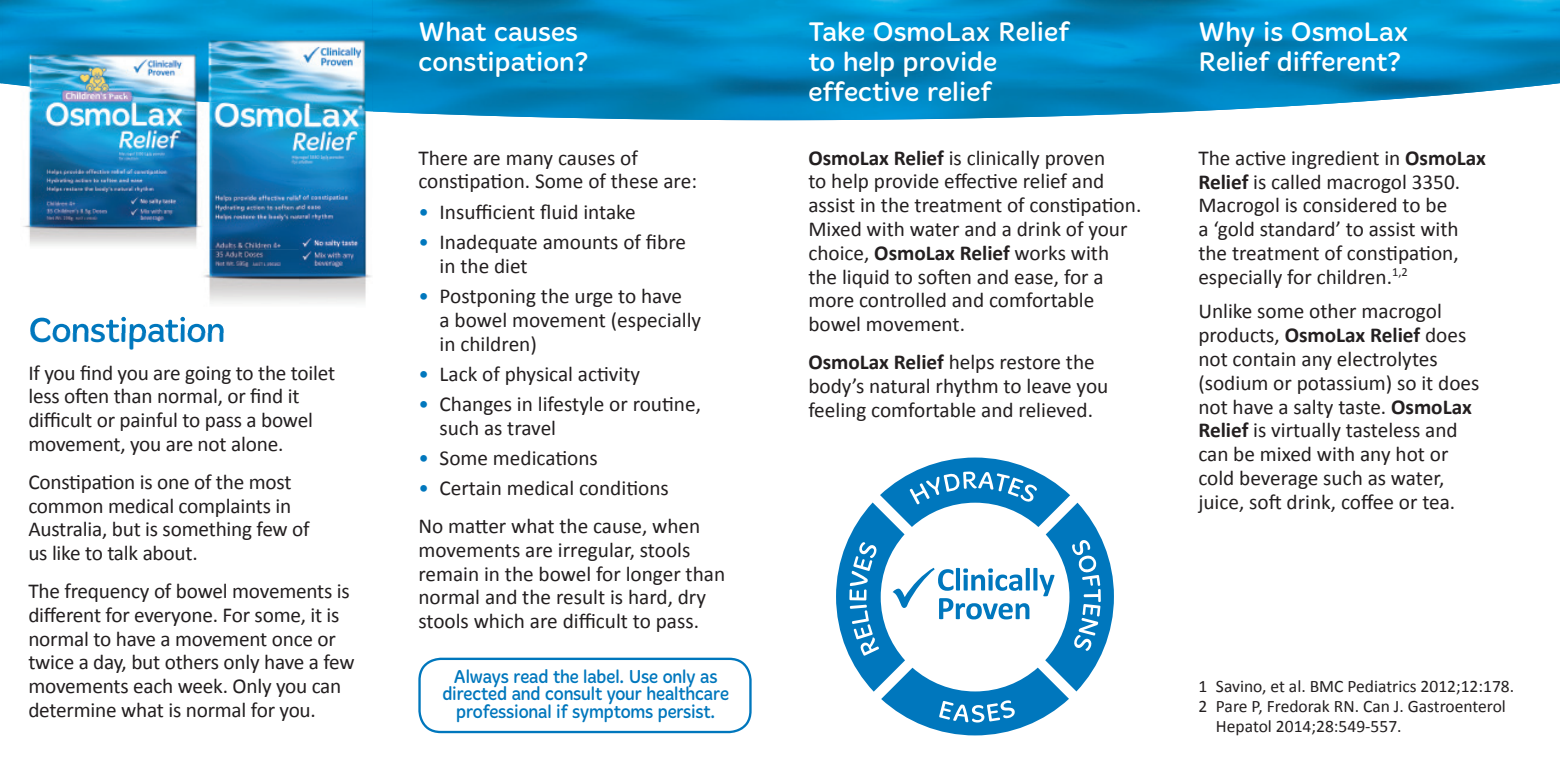
<style>
.page{position:relative;width:1560px;height:780px;background:#fff}
.page>*{position:absolute;margin:0;border:0;box-sizing:border-box;transform-origin:0 0}
.t1{font:35px "Merge Pro";letter-spacing:-.02em;color:#0077bd}
.t2{font:27.5px/30px "Merge Pro";color:#fff}
.t3{font:21.25px/23.8px "Calibri";color:#231f20}
.t4{font:19.25px/17.5px "Merge Pro";letter-spacing:-.01em;color:#0077bd;text-align:center;scale:.91 1}
.t5{font:17.5px "Calibri";color:#231f20}
.s1{color:#0077bd}
.s2{font-weight:700}
</style>
<div class="page">
<img style="left:0;top:0;width:2px;height:83px">
<img style="left:373px;top:0;width:1186px;height:120px">
<img style="left:23px;top:111px;width:275px;height:206px">
<img style="left:298px;top:111px;width:75px;height:192px">
<img style="left:2px;top:0;width:371px;height:111px">
<img style="left:30px;top:317px;width:194px;height:15px">
<svg style="left:418px;top:657px;width:333px;height:76px"></svg>
<svg style="left:836px;top:457px;width:277px;height:278px"></svg>
<h1 class="t1" style="left:28px;top:310px;width:199px">Constipation</h1>
<p class="t3" style="left:28px;top:361px;width:308px">If you find you are going to the toilet less often than normal, or find it difficult or painful to pass a bowel movement, you are not alone.</p>
<p class="t3" style="left:28px;top:470px;width:283px">Constipation is one of the most common medical complaints in<br>Australia, but is something few of us like to talk about.</p>
<p class="t3" style="left:28px;top:579px;width:328px">The frequency of bowel movements is different for everyone. For some, it is normal to have a movement once or twice a day, but others only have a few movements each week. Only you can determine what is normal for you.</p>
<p class="t2" style="left:418px;top:17px;width:171px">What causes constipation?</p>
<p class="t2" style="left:808px;top:17px;width:262px">Take OsmoLax Relief to help provide effective relief</p>
<p class="t2" style="left:1198px;top:17px;width:212px">Why is OsmoLax<br>Relief different?</p>
<p class="t3" style="left:418px;top:146px;width:280px">There are many causes of constipation. Some of these are:</p>
<p class="t3" style="left:418px;top:200px;width:219px"><span class="s1">•</span> Insufficient fluid intake</p>
<p class="t3" style="left:439px;top:230px;width:248px;text-indent:-21px"><span class="s1">•</span> Inadequate amounts of fibre in the diet</p>
<p class="t3" style="left:439px;top:284px;width:263px;text-indent:-21px"><span class="s1">•</span> Postponing the urge to have<br>a bowel movement (especially in children)</p>
<p class="t3" style="left:418px;top:362px;width:223px"><span class="s1">•</span> Lack of physical activity</p>
<p class="t3" style="left:439px;top:392px;width:263px;text-indent:-21px"><span class="s1">•</span> Changes in lifestyle or routine, such as travel</p>
<p class="t3" style="left:418px;top:446px;width:181px"><span class="s1">•</span> Some medications</p>
<p class="t3" style="left:418px;top:469px;width:283px;line-height:38px"><span class="s1">•</span> Certain medical conditions<br>No matter what the cause, when</p>
<p class="t3" style="left:418px;top:538px;width:308px">movements are irregular, stools remain in the bowel for longer than normal and the result is hard, dry stools which are difficult to pass.</p>
<p class="t4" style="left:442px;top:668px;width:316px">Always read the label. Use only as directed and consult your healthcare professional if symptoms persist.</p>
<p class="t3" style="left:808px;top:146px;width:334px"><span class="s2">OsmoLax Relief</span> is clinically proven<br>to help provide effective relief and assist in the treatment of constipation.<br>Mixed with water and a drink of your choice, <span class="s2">OsmoLax Relief</span> works with the liquid to soften and ease, for a more controlled and comfortable bowel movement.</p>
<p class="t3" style="left:808px;top:350px;width:301px"><span class="s2">OsmoLax Relief</span> helps restore the body’s natural rhythm to leave you feeling comfortable and relieved.</p>
<p class="t3" style="left:1198px;top:146px;width:289px">The active ingredient in <span class="s2">OsmoLax<br>Relief</span> is called macrogol 3350.<br>Macrogol is considered to be<br>a ‘gold standard’ to assist with the treatment of constipation, especially for children.<sup>1,2</sup></p>
<p class="t3" style="left:1198px;top:299px;width:282px">Unlike some other macrogol products, <span class="s2">OsmoLax Relief</span> does not contain any electrolytes (sodium or potassium) so it does not have a salty taste. <span class="s2">OsmoLax<br>Relief</span> is virtually tasteless and can be mixed with any hot or cold beverage such as water, juice, soft drink, coffee or tea.</p>
<p class="t5" style="left:1198px;top:674px;width:317px">1 Savino, et al. BMC Pediatrics 2012;12:178.</p>
<p class="t5" style="left:1198px;top:694px;width:309px">2 Pare P, Fredorak RN. Can J. Gastroenterol</p>
<p class="t5" style="left:1215px;top:714px;width:187px">Hepatol 2014;28:549-557.</p>
</div>
